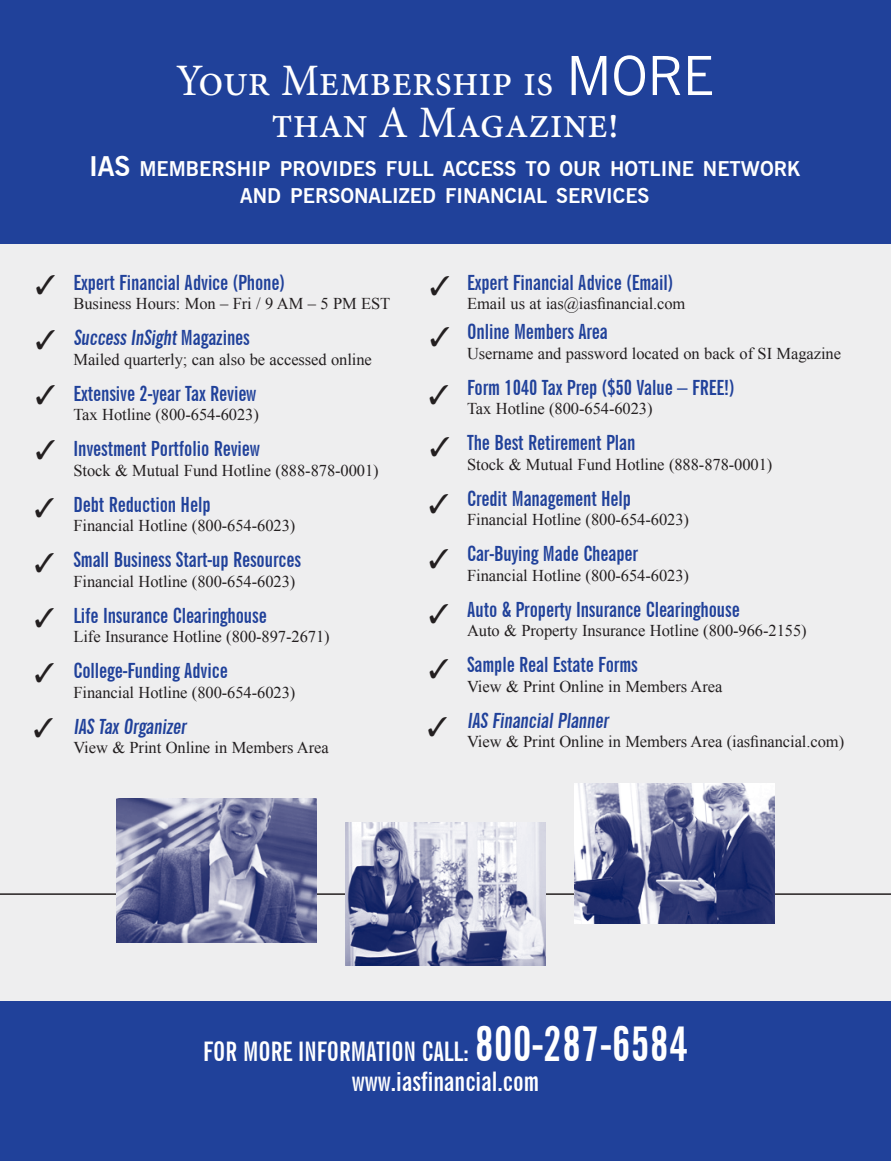
<style>
.page{position:relative;width:891px;height:1161px;background:#fff}
.page>*{position:absolute;margin:0;border:0;box-sizing:border-box;transform-origin:0 0}
.t1{font:45px/42px "Minion Pro";color:#fff;text-align:center;scale:.95 1}
.Leader1{font:700 extra-condensed 27px/30px "News Gothic BT";color:#fff;text-align:center}
.Leader1-2{font:700 extra-condensed 21px "News Gothic BT";letter-spacing:-.005em;color:#20419a}
.Body1{font:700 extra-condensed 21px "News Gothic BT";letter-spacing:-.005em;color:#20419a}
.Leader1-3{font:700 20.25px/27px "News Gothic BT";color:#fff;text-align:center}
.Body1-2{font:16.5px "Times New Roman";letter-spacing:-.005em;color:#231f20}
.s1{font-family:"News Gothic BT";font-size:54px}
.s2{font-size:27px}
.s3{font-size:48px}
</style>
<div class="page">
<div style="left:0;top:1px;width:891px;height:1070px;background:#eeeeef"></div>
<div style="left:0;top:1002px;width:891px;height:159px;background:#20419a"></div>
<div style="left:0;top:0;width:891px;height:244px;background:#20419a"></div>
<hr style="left:0;top:893px;width:891px;height:2px;background:#231f20">
<img style="left:346px;top:822px;width:200px;height:143px">
<img style="left:574px;top:784px;width:201px;height:140px">
<img style="left:117px;top:799px;width:199px;height:143px">
<p class="t1" style="left:176px;top:60px;width:567px">Your Membership is <span class="s1">MORE </span>than A Magazine!</p>
<p class="Leader1-3" style="left:89px;top:155px;width:713px"><span class="s2">IAS</span> MEMBERSHI P PROVI DES FULL ACCESS TO OUR HOTLI NE NETWORK<br>AND PERSONALIZED FI NANCIAL SERVICES</p>
<p class="Leader1-2" style="left:73px;top:269px;width:213px">Expert Financial Advice (Phone)</p>
<p class="Body1-2" style="left:73px;top:292px;width:318px">Business Hours: Mon – Fri / 9 AM – 5 PM EST</p>
<p class="Leader1-2" style="left:73px;top:325px;width:178px">Success InSight Magazines</p>
<p class="Body1-2" style="left:73px;top:348px;width:300px">Mailed quarterly; can also be accessed online</p>
<p class="Leader1-2" style="left:73px;top:380px;width:184px">Extensive 2-year Tax Review</p>
<p class="Body1-2" style="left:73px;top:403px;width:187px">Tax Hotline (800-654-6023)</p>
<p class="Leader1-2" style="left:73px;top:436px;width:188px">Investment Portfolio Review</p>
<p class="Body1-2" style="left:73px;top:459px;width:307px">Stock &amp; Mutual Fund Hotline (888-878-0001)</p>
<p class="Leader1-2" style="left:73px;top:491px;width:139px">Debt Reduction Help</p>
<p class="Body1-2" style="left:73px;top:514px;width:223px">Financial Hotline (800-654-6023)</p>
<p class="Leader1-2" style="left:73px;top:547px;width:229px">Small Business Start-up Resources</p>
<p class="Body1-2" style="left:73px;top:570px;width:223px">Financial Hotline (800-654-6023)</p>
<p class="Leader1-2" style="left:73px;top:602px;width:195px">Life Insurance Clearinghouse</p>
<p class="Body1-2" style="left:73px;top:625px;width:258px">Life Insurance Hotline (800-897-2671)</p>
<p class="Leader1-2" style="left:73px;top:658px;width:156px">College-Funding Advice</p>
<p class="Body1-2" style="left:73px;top:681px;width:223px">Financial Hotline (800-654-6023)</p>
<p class="Leader1-2" style="left:73px;top:713px;width:117px">IAS Tax Organizer</p>
<p class="Body1-2" style="left:73px;top:736px;width:257px">View &amp; Print Online in Members Area</p>
<p class="Leader1-2" style="left:467px;top:269px;width:208px">Expert Financial Advice (Email)</p>
<p class="Body1-2" style="left:467px;top:292px;width:220px">Email us at ias@iasfinancial.com</p>
<p class="Leader1-2" style="left:467px;top:319px;width:142px">Online Members Area</p>
<p class="Body1-2" style="left:467px;top:342px;width:375px">Username and password located on back of SI Magazine</p>
<p class="Body1" style="left:467px;top:374px;width:269px">Form 1040 Tax Prep ($50 Value – FREE!)</p>
<p class="Body1-2" style="left:467px;top:397px;width:187px">Tax Hotline (800-654-6023)</p>
<p class="Leader1-2" style="left:467px;top:430px;width:170px">The Best Retirement Plan</p>
<p class="Body1-2" style="left:467px;top:453px;width:307px">Stock &amp; Mutual Fund Hotline (888-878-0001)</p>
<p class="Leader1-2" style="left:467px;top:485px;width:166px">Credit Management Help</p>
<p class="Body1-2" style="left:467px;top:508px;width:223px">Financial Hotline (800-654-6023)</p>
<p class="Leader1-2" style="left:467px;top:541px;width:173px">Car-Buying Made Cheaper</p>
<p class="Body1-2" style="left:467px;top:564px;width:223px">Financial Hotline (800-654-6023)</p>
<p class="Leader1-2" style="left:467px;top:596px;width:274px">Auto &amp; Property Insurance Clearinghouse</p>
<p class="Body1-2" style="left:467px;top:619px;width:341px">Auto &amp; Property Insurance Hotline (800-966-2155)</p>
<p class="Leader1-2" style="left:467px;top:652px;width:172px">Sample Real Estate Forms</p>
<p class="Body1-2" style="left:467px;top:675px;width:257px">View &amp; Print Online in Members Area</p>
<p class="Leader1-2" style="left:467px;top:707px;width:146px">IAS Financial Planner</p>
<p class="Body1-2" style="left:467px;top:730px;width:379px">View &amp; Print Online in Members Area (iasfinancial.com)</p>
<p class="Leader1" style="left:203px;top:1036px;width:486px">FOR MORE INFORMATION CALL: <span class="s3">800-287-6584 </span>www.iasfinancial.com</p>
</div>
